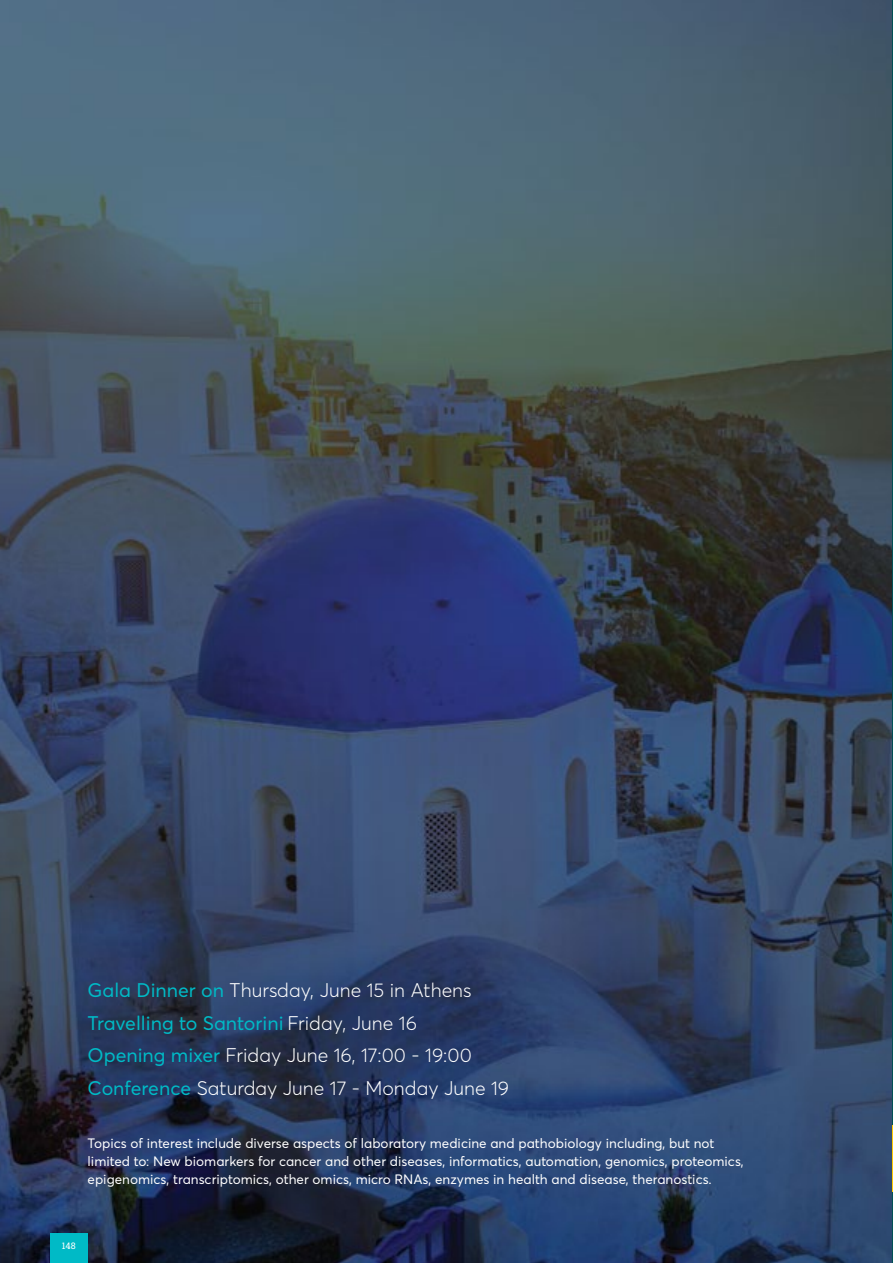
<style>
.page{position:relative;width:893px;height:1263px;background:#fff}
.page>*{position:absolute;margin:0;border:0;box-sizing:border-box;transform-origin:0 0}
.t1{font:300 19.5px/32.5px "Averta Std";color:#fff}
.t2{font:13.5px/18px "Averta Std";color:#fff}
.t3{font:9px "Roboto Slab";color:#fff}
.s1{font-weight:400;color:#00bac6}
</style>
<div class="page">
<img style="left:0;top:0;width:892px;height:1263px">
<div style="left:50px;top:1233px;width:38px;height:30px;background:#00bac6"></div>
<img style="left:892px;top:0;width:1px;height:1263px">
<h1 class="t1" style="left:88px;top:974px;width:423px"><span class="s1">Gala Dinner on</span> Thursday, June 15 in Athens <span class="s1">Travelling to Santorini</span> Friday, June 16<br><span class="s1">Opening mixer</span> Friday June 16, 17:00 - 19:00<br><span class="s1">Conference</span> Saturday June 17 - Monday June 19</h1>
<p class="t2" style="left:88px;top:1134px;width:658px">Topics of interest include diverse aspects of laboratory medicine and pathobiology including, but not limited to: New biomarkers for cancer and other diseases, informatics, automation, genomics, proteomics, epigenomics, transcriptomics, other omics, micro RNAs, enzymes in health and disease, theranostics.</p>
<p class="t3" style="left:62px;top:1239px;width:15px">148</p>
</div>
